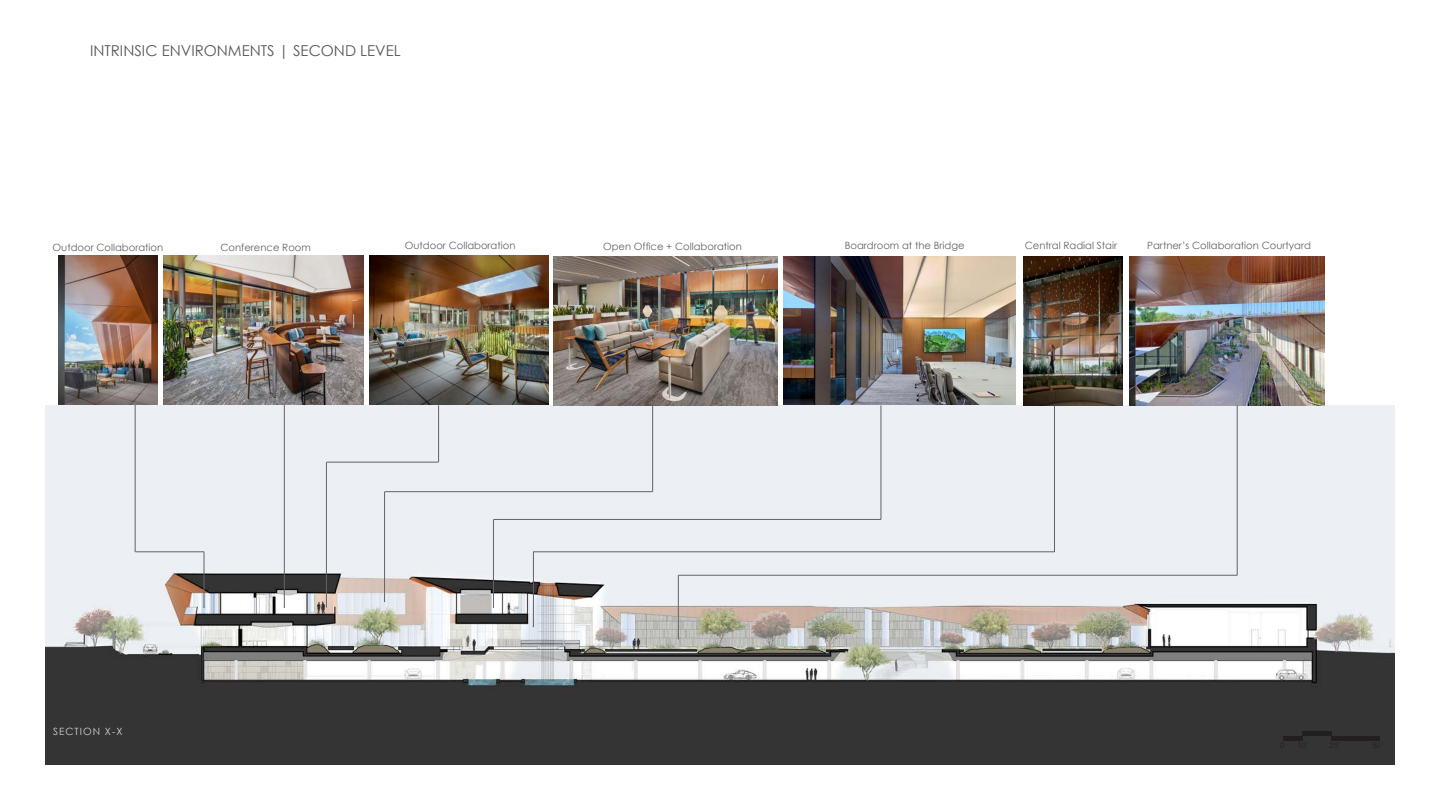
<style>
.page{position:relative;width:1440px;height:810px;background:#fff}
.page>*{position:absolute;margin:0;border:0;box-sizing:border-box;transform-origin:0 0}
.t1{font:15px "Century Gothic";color:#57585a}
.t2{font:10px "Century Gothic";color:#636366}
.t3{font:10px "Century Gothic";letter-spacing:.1em;color:#d1d2d4}
</style>
<div class="page">
<img style="left:45px;top:405px;width:1350px;height:360px">
<hr style="left:1283px;top:736px;width:19px;height:4px;background:#231f20">
<div style="left:1302px;top:731px;width:30px;height:5px;background:#231f20"></div>
<hr style="left:1332px;top:736px;width:48px;height:4px;background:#231f20">
<img style="left:369px;top:256px;width:179px;height:149px">
<img style="left:58px;top:255px;width:99px;height:150px">
<img style="left:1023px;top:256px;width:100px;height:149px">
<img style="left:163px;top:256px;width:200px;height:149px">
<hr style="left:135px;top:405px;width:1px;height:147px;background:#636366">
<hr style="left:135px;top:552px;width:69px;height:1px;background:#636366">
<hr style="left:204px;top:552px;width:1px;height:55px;background:#636366">
<hr style="left:284px;top:405px;width:1px;height:202px;background:#636366">
<hr style="left:438px;top:405px;width:1px;height:57px;background:#636366">
<hr style="left:326px;top:462px;width:112px;height:1px;background:#636366">
<hr style="left:326px;top:462px;width:1px;height:145px;background:#636366">
<hr style="left:881px;top:405px;width:1px;height:114px;background:#636366">
<hr style="left:493px;top:519px;width:388px;height:1px;background:#636366">
<hr style="left:533px;top:552px;width:1px;height:75px;background:#636366">
<img style="left:783px;top:256px;width:233px;height:149px">
<hr style="left:1054px;top:405px;width:1px;height:147px;background:#636366">
<hr style="left:533px;top:552px;width:522px;height:1px;background:#636366">
<hr style="left:493px;top:520px;width:1px;height:87px;background:#636366">
<img style="left:554px;top:256px;width:223px;height:149px">
<hr style="left:385px;top:491px;width:267px;height:1px;background:#636366">
<hr style="left:384px;top:492px;width:1px;height:110px;background:#636366">
<hr style="left:652px;top:404px;width:1px;height:88px;background:#636366">
<img style="left:1130px;top:256px;width:195px;height:149px">
<hr style="left:678px;top:575px;width:1px;height:64px;background:#636366">
<hr style="left:678px;top:575px;width:559px;height:1px;background:#636366">
<hr style="left:1237px;top:405px;width:1px;height:170px;background:#636366">
<p class="t1" style="left:90px;top:40px;width:312px">INTRINSIC ENVIRONMENTS | SECOND LEVEL</p>
<p class="t2" style="left:53px;top:240px;width:112px">Outdoor Collaboration</p>
<p class="t2" style="left:221px;top:240px;width:92px">Conference Room</p>
<p class="t2" style="left:405px;top:238px;width:112px">Outdoor Collaboration</p>
<p class="t2" style="left:603px;top:239px;width:140px">Open Office + Collaboration</p>
<p class="t2" style="left:845px;top:238px;width:121px">Boardroom at the Bridge</p>
<p class="t2" style="left:1025px;top:238px;width:94px">Central Radial Stair</p>
<p class="t2" style="left:1147px;top:239px;width:165px">Partner’s Collaboration Courtyard</p>
<p class="t3" style="left:53px;top:725px;width:71px">SECTION X-X</p>
</div>
